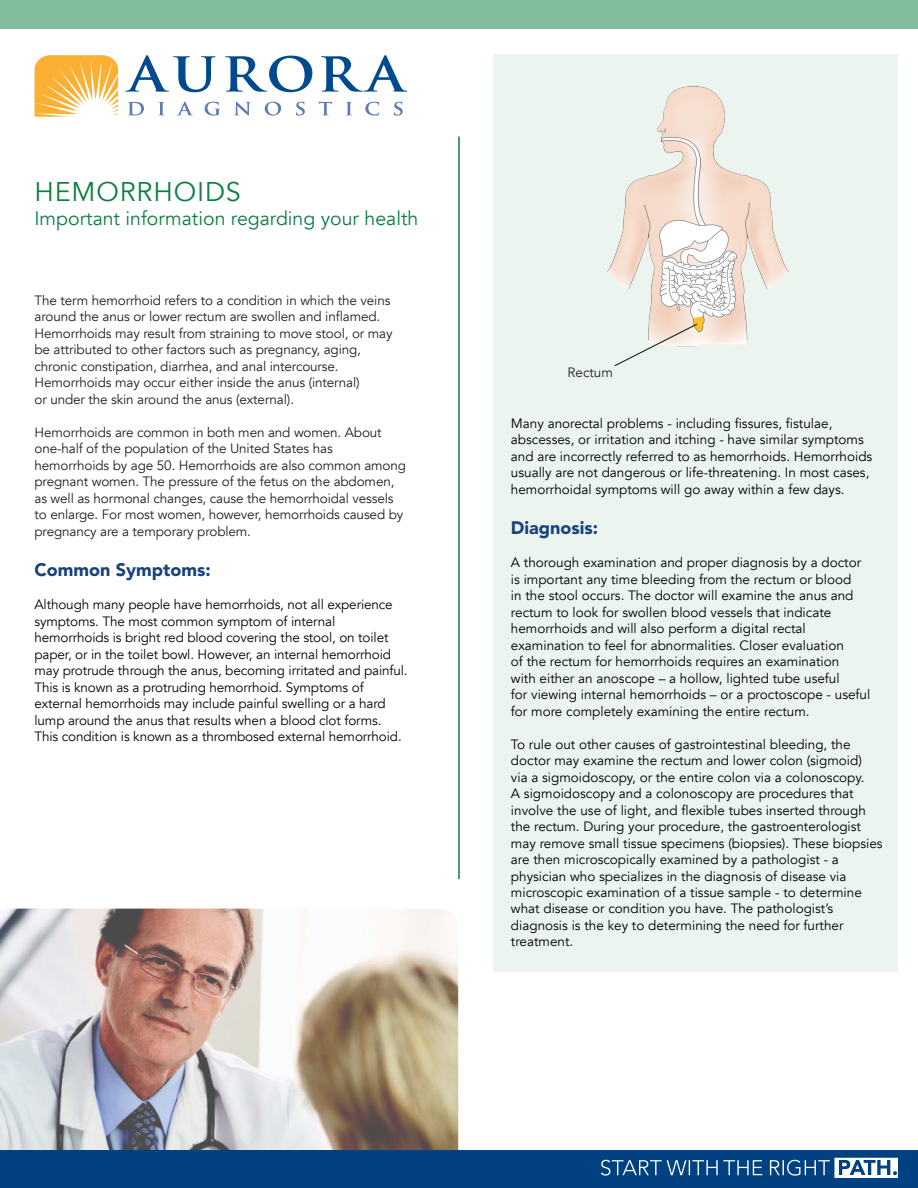
<style>
.page{position:relative;width:918px;height:1188px;background:#fff}
.page>*{position:absolute;margin:0;border:0;box-sizing:border-box;transform-origin:0 0}
.t1{font:27px "Avenir";letter-spacing:.03em;color:#0d7f43}
.t2{font:19.5px "Avenir";color:#0d7f43}
.t3{font:900 18px "Avenir LT";color:#17427d}
.t4{font:13.5px/16.5px "Avenir";color:#000}
.t5{font:13.5px/16.5px "Avenir";letter-spacing:-.01em;color:#231f20}
.t6{font:13.5px/16.5px "Avenir";letter-spacing:-.01em;color:#040503}
</style>
<div class="page">
<div style="left:493px;top:54px;width:405px;height:918px;background:#ecf4f0"></div>
<img style="left:0;top:909px;width:458px;height:241px">
<hr style="left:458px;top:136px;width:2px;height:743px;background:#0d7f43">
<div style="left:0;top:0;width:918px;height:29px;background:#81bc9d"></div>
<svg style="left:35px;top:55px;width:83px;height:62px"></svg>
<svg style="left:125px;top:55px;width:91px;height:37px"></svg>
<svg style="left:225px;top:56px;width:87px;height:36px"></svg>
<svg style="left:321px;top:55px;width:86px;height:37px"></svg>
<svg style="left:128px;top:102px;width:16px;height:13px"></svg>
<svg style="left:158px;top:102px;width:7px;height:13px"></svg>
<svg style="left:177px;top:102px;width:16px;height:13px"></svg>
<svg style="left:205px;top:102px;width:15px;height:14px"></svg>
<svg style="left:234px;top:102px;width:17px;height:14px"></svg>
<svg style="left:265px;top:102px;width:16px;height:14px"></svg>
<svg style="left:296px;top:102px;width:9px;height:14px"></svg>
<svg style="left:318px;top:102px;width:14px;height:13px"></svg>
<svg style="left:346px;top:102px;width:6px;height:13px"></svg>
<svg style="left:365px;top:102px;width:14px;height:14px"></svg>
<svg style="left:394px;top:102px;width:9px;height:14px"></svg>
<div style="left:0;top:1150px;width:918px;height:38px;background:#014181"></div>
<svg style="left:601px;top:1160px;width:161px;height:16px"></svg>
<svg style="left:770px;top:1158px;width:128px;height:20px"></svg>
<img style="left:607px;top:85px;width:182px;height:261px">
<svg style="left:613px;top:323px;width:85px;height:44px"></svg>
<h1 class="t1" style="left:34px;top:176px;width:208px">HEMORRHOIDS</h1>
<h1 class="t2" style="left:34px;top:206px;width:385px">Important information regarding your health</h1>
<p class="t5" style="left:34px;top:292px;width:360px">The term hemorrhoid refers to a condition in which the veins around the anus or lower rectum are swollen and inflamed.<br>Hemorrhoids may result from straining to move stool, or may be attributed to other factors such as pregnancy, aging, chronic constipation, diarrhea, and anal intercourse.<br>Hemorrhoids may occur either inside the anus (internal)<br>or under the skin around the anus (external).</p>
<p class="t5" style="left:34px;top:424px;width:373px">Hemorrhoids are common in both men and women. About one-half of the population of the United States has hemorrhoids by age 50. Hemorrhoids are also common among pregnant women. The pressure of the fetus on the abdomen, as well as hormonal changes, cause the hemorrhoidal vessels to enlarge. For most women, however, hemorrhoids caused by pregnancy are a temporary problem.</p>
<h2 class="t3" style="left:34px;top:559px;width:178px">Common Symptoms:</h2>
<p class="t6" style="left:34px;top:597px;width:375px">Although many people have hemorrhoids, not all experience symptoms. The most common symptom of internal hemorrhoids is bright red blood covering the stool, on toilet paper, or in the toilet bowl. However, an internal hemorrhoid may protrude through the anus, becoming irritated and painful.<br>This is known as a protruding hemorrhoid. Symptoms of external hemorrhoids may include painful swelling or a hard lump around the anus that results when a blood clot forms.<br>This condition is known as a thrombosed external hemorrhoid.</p>
<p class="t4" style="left:511px;top:415px;width:363px">Many anorectal problems - including fissures, fistulae, abscesses, or irritation and itching - have similar symptoms and are incorrectly referred to as hemorrhoids. Hemorrhoids usually are not dangerous or life-threatening. In most cases, hemorrhoidal symptoms will go away within a few days.</p>
<h2 class="t3" style="left:511px;top:517px;width:89px">Diagnosis:</h2>
<p class="t4" style="left:511px;top:554px;width:361px">A thorough examination and proper diagnosis by a doctor is important any time bleeding from the rectum or blood<br>in the stool occurs. The doctor will examine the anus and rectum to look for swollen blood vessels that indicate hemorrhoids and will also perform a digital rectal examination to feel for abnormalities. Closer evaluation<br>of the rectum for hemorrhoids requires an examination<br>with either an anoscope – a hollow, lighted tube useful<br>for viewing internal hemorrhoids – or a proctoscope - useful for more completely examining the entire rectum.</p>
<p class="t4" style="left:511px;top:736px;width:373px">To rule out other causes of gastrointestinal bleeding, the doctor may examine the rectum and lower colon (sigmoid)<br>via a sigmoidoscopy, or the entire colon via a colonoscopy.<br>A sigmoidoscopy and a colonoscopy are procedures that involve the use of light, and flexible tubes inserted through the rectum. During your procedure, the gastroenterologist may remove small tissue specimens (biopsies). These biopsies are then microscopically examined by a pathologist - a physician who specializes in the diagnosis of disease via microscopic examination of a tissue sample - to determine what disease or condition you have. The pathologist’s diagnosis is the key to determining the need for further treatment.</p>
</div>
